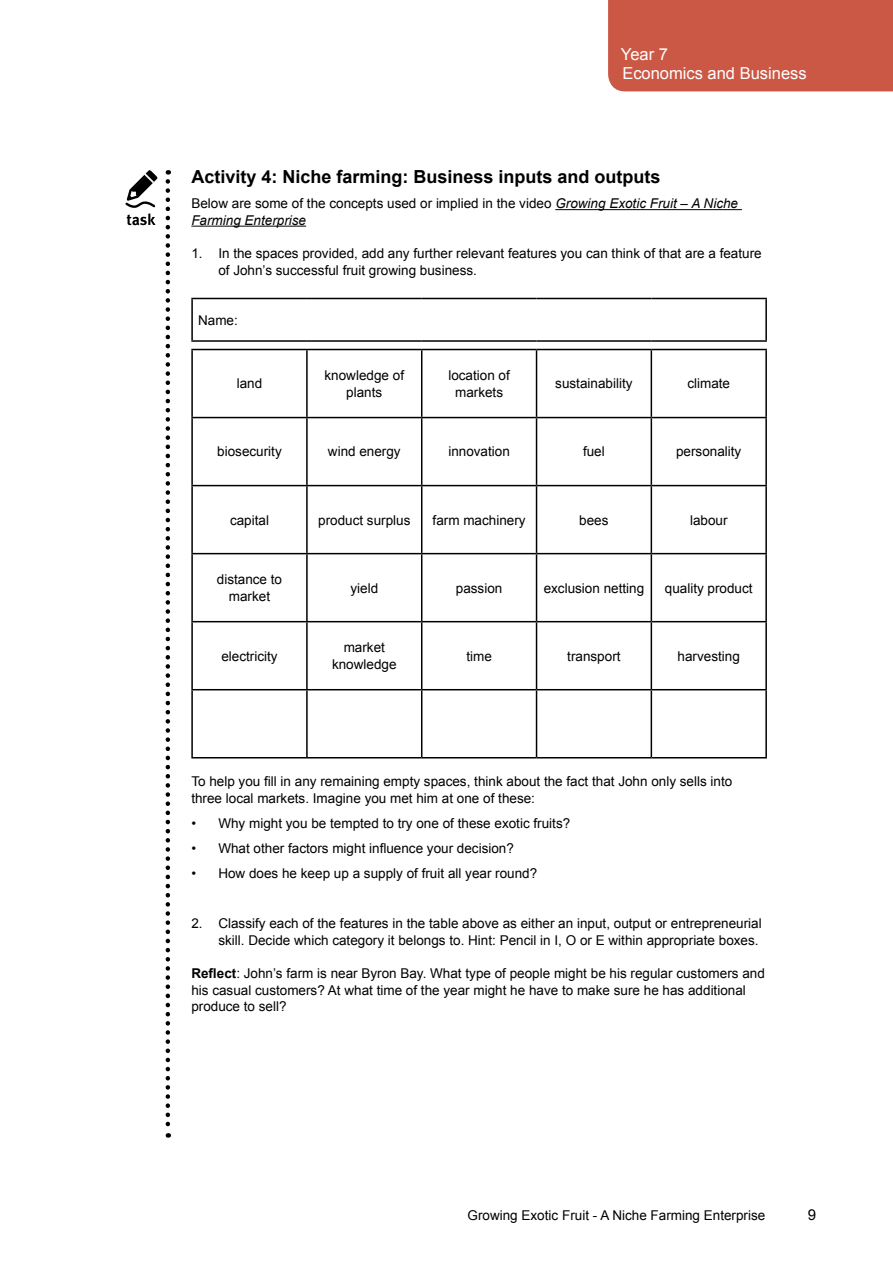
<style>
.page{position:relative;width:893px;height:1263px;background:#fff}
.page>*{position:absolute;margin:0;border:0;box-sizing:border-box;transform-origin:0 0}
.Heading_L1{font:700 18px "Arial";color:#000}
.t1{font:16.5px/18.9px "Arial";color:#fff}
.t2{font:15px "Arial";color:#000}
.Body{font:13.5px/16.5px "Arial";color:#000}
.s1{font-style:italic}
.s2{font-weight:700}
</style>
<div class="page">
<div style="left:608px;top:0;width:285px;height:91px;background:#cb5845"></div>
<svg style="left:166px;top:181px;width:4px;height:957px"></svg>
<svg style="left:125px;top:170px;width:33px;height:55px"></svg>
<hr style="left:555px;top:209px;width:187px;height:1px;background:#000">
<hr style="left:191px;top:226px;width:115px;height:1px;background:#000">
<hr style="left:191px;top:298px;width:116px;height:1px;background:#000">
<hr style="left:191px;top:299px;width:2px;height:41px;background:#000">
<hr style="left:307px;top:298px;width:115px;height:1px;background:#000">
<hr style="left:422px;top:298px;width:114px;height:1px;background:#000">
<hr style="left:536px;top:298px;width:115px;height:1px;background:#000">
<hr style="left:651px;top:298px;width:116px;height:1px;background:#000">
<hr style="left:765px;top:299px;width:2px;height:41px;background:#000">
<hr style="left:191px;top:340px;width:116px;height:2px;background:#000">
<hr style="left:307px;top:340px;width:115px;height:2px;background:#000">
<hr style="left:422px;top:340px;width:114px;height:2px;background:#000">
<hr style="left:536px;top:340px;width:115px;height:2px;background:#000">
<hr style="left:651px;top:340px;width:116px;height:2px;background:#000">
<hr style="left:191px;top:349px;width:116px;height:1px;background:#000">
<hr style="left:191px;top:350px;width:2px;height:67px;background:#000">
<hr style="left:307px;top:349px;width:115px;height:1px;background:#000">
<hr style="left:306px;top:350px;width:2px;height:67px;background:#000">
<hr style="left:422px;top:349px;width:114px;height:1px;background:#000">
<hr style="left:421px;top:350px;width:1px;height:67px;background:#000">
<hr style="left:536px;top:349px;width:115px;height:1px;background:#000">
<hr style="left:536px;top:350px;width:1px;height:67px;background:#000">
<hr style="left:651px;top:349px;width:116px;height:1px;background:#000">
<hr style="left:651px;top:350px;width:1px;height:67px;background:#000">
<hr style="left:765px;top:350px;width:2px;height:67px;background:#000">
<hr style="left:191px;top:417px;width:116px;height:1px;background:#000">
<hr style="left:191px;top:418px;width:2px;height:67px;background:#000">
<hr style="left:307px;top:417px;width:115px;height:1px;background:#000">
<hr style="left:306px;top:418px;width:2px;height:67px;background:#000">
<hr style="left:422px;top:417px;width:114px;height:1px;background:#000">
<hr style="left:421px;top:418px;width:1px;height:67px;background:#000">
<hr style="left:536px;top:417px;width:115px;height:1px;background:#000">
<hr style="left:536px;top:418px;width:1px;height:67px;background:#000">
<hr style="left:651px;top:417px;width:116px;height:1px;background:#000">
<hr style="left:651px;top:418px;width:1px;height:67px;background:#000">
<hr style="left:765px;top:418px;width:2px;height:67px;background:#000">
<hr style="left:191px;top:485px;width:116px;height:1px;background:#000">
<hr style="left:191px;top:486px;width:2px;height:67px;background:#000">
<hr style="left:307px;top:485px;width:115px;height:1px;background:#000">
<hr style="left:306px;top:486px;width:2px;height:67px;background:#000">
<hr style="left:422px;top:485px;width:114px;height:1px;background:#000">
<hr style="left:421px;top:486px;width:1px;height:67px;background:#000">
<hr style="left:536px;top:485px;width:115px;height:1px;background:#000">
<hr style="left:536px;top:486px;width:1px;height:67px;background:#000">
<hr style="left:651px;top:485px;width:116px;height:1px;background:#000">
<hr style="left:651px;top:486px;width:1px;height:67px;background:#000">
<hr style="left:765px;top:486px;width:2px;height:67px;background:#000">
<hr style="left:191px;top:553px;width:116px;height:1px;background:#000">
<hr style="left:191px;top:554px;width:2px;height:67px;background:#000">
<hr style="left:307px;top:553px;width:115px;height:1px;background:#000">
<hr style="left:306px;top:554px;width:2px;height:67px;background:#000">
<hr style="left:422px;top:553px;width:114px;height:1px;background:#000">
<hr style="left:421px;top:554px;width:1px;height:67px;background:#000">
<hr style="left:536px;top:553px;width:115px;height:1px;background:#000">
<hr style="left:536px;top:554px;width:1px;height:67px;background:#000">
<hr style="left:651px;top:553px;width:116px;height:1px;background:#000">
<hr style="left:651px;top:554px;width:1px;height:67px;background:#000">
<hr style="left:765px;top:554px;width:2px;height:67px;background:#000">
<hr style="left:191px;top:621px;width:116px;height:1px;background:#000">
<hr style="left:191px;top:622px;width:2px;height:67px;background:#000">
<hr style="left:307px;top:621px;width:115px;height:1px;background:#000">
<hr style="left:306px;top:622px;width:2px;height:67px;background:#000">
<hr style="left:422px;top:621px;width:114px;height:1px;background:#000">
<hr style="left:421px;top:622px;width:1px;height:67px;background:#000">
<hr style="left:536px;top:621px;width:115px;height:1px;background:#000">
<hr style="left:536px;top:622px;width:1px;height:67px;background:#000">
<hr style="left:651px;top:621px;width:116px;height:1px;background:#000">
<hr style="left:651px;top:622px;width:1px;height:67px;background:#000">
<hr style="left:765px;top:622px;width:2px;height:67px;background:#000">
<hr style="left:191px;top:689px;width:116px;height:1px;background:#000">
<hr style="left:191px;top:690px;width:2px;height:67px;background:#000">
<hr style="left:307px;top:689px;width:115px;height:1px;background:#000">
<hr style="left:306px;top:690px;width:2px;height:67px;background:#000">
<hr style="left:422px;top:689px;width:114px;height:1px;background:#000">
<hr style="left:421px;top:690px;width:1px;height:67px;background:#000">
<hr style="left:536px;top:689px;width:115px;height:1px;background:#000">
<hr style="left:536px;top:690px;width:1px;height:67px;background:#000">
<hr style="left:651px;top:689px;width:116px;height:1px;background:#000">
<hr style="left:651px;top:690px;width:1px;height:67px;background:#000">
<hr style="left:765px;top:690px;width:2px;height:67px;background:#000">
<hr style="left:191px;top:757px;width:116px;height:1px;background:#000">
<hr style="left:307px;top:757px;width:115px;height:1px;background:#000">
<hr style="left:422px;top:757px;width:114px;height:1px;background:#000">
<hr style="left:536px;top:757px;width:115px;height:1px;background:#000">
<hr style="left:651px;top:757px;width:116px;height:1px;background:#000">
<p class="t1" style="left:621px;top:45px;width:187px">Year 7<br>Economics and Business</p>
<p class="Heading_L1" style="left:191px;top:165px;width:471px">Activity 4: Niche farming: Business inputs and outputs</p>
<p class="Body" style="left:191px;top:195px;width:548px">Below are some of the concepts used or implied in the video <span class="s1">Growing Exotic Fruit – A Niche<br>Farming Enterprise</span></p>
<p class="Body" style="left:218px;top:245px;width:545px;text-indent:-27px">1. In the spaces provided, add any further relevant features you can think of that are a feature of John’s successful fruit growing business.</p>
<p class="Body" style="left:198px;top:312px;width:41px">Name:</p>
<p class="Body" style="left:237px;top:376px;width:27px">land</p>
<p class="Body" style="left:325px;top:367px;width:81px;text-align:center">knowledge of plants</p>
<p class="Body" style="left:448px;top:367px;width:63px;text-align:center">location of markets</p>
<p class="Body" style="left:555px;top:376px;width:79px">sustainability</p>
<p class="Body" style="left:687px;top:376px;width:44px">climate</p>
<p class="Body" style="left:217px;top:444px;width:66px">biosecurity</p>
<p class="Body" style="left:328px;top:444px;width:74px">wind energy</p>
<p class="Body" style="left:448px;top:444px;width:63px">innovation</p>
<p class="Body" style="left:583px;top:444px;width:23px">fuel</p>
<p class="Body" style="left:676px;top:444px;width:67px">personality</p>
<p class="Body" style="left:230px;top:512px;width:41px">capital</p>
<p class="Body" style="left:318px;top:512px;width:94px">product surplus</p>
<p class="Body" style="left:433px;top:512px;width:95px">farm machinery</p>
<p class="Body" style="left:579px;top:512px;width:31px">bees</p>
<p class="Body" style="left:690px;top:512px;width:39px">labour</p>
<p class="Body" style="left:217px;top:571px;width:67px;text-align:center">distance to market</p>
<p class="Body" style="left:350px;top:580px;width:29px">yield</p>
<p class="Body" style="left:456px;top:580px;width:48px">passion</p>
<p class="Body" style="left:544px;top:580px;width:102px">exclusion netting</p>
<p class="Body" style="left:665px;top:580px;width:89px">quality product</p>
<p class="Body" style="left:221px;top:648px;width:58px">electricity</p>
<p class="Body" style="left:332px;top:639px;width:66px;text-align:center">market knowledge</p>
<p class="Body" style="left:466px;top:648px;width:27px">time</p>
<p class="Body" style="left:567px;top:648px;width:55px">transport</p>
<p class="Body" style="left:678px;top:648px;width:64px">harvesting</p>
<p class="Body" style="left:191px;top:773px;width:543px">To help you fill in any remaining empty spaces, think about the fact that John only sells into three local markets. Imagine you met him at one of these:</p>
<p class="Body" style="left:191px;top:815px;width:380px">• Why might you be tempted to try one of these exotic fruits?</p>
<p class="Body" style="left:191px;top:840px;width:324px">• What other factors might influence your decision?</p>
<p class="Body" style="left:191px;top:865px;width:347px">• How does he keep up a supply of fruit all year round?</p>
<p class="Body" style="left:191px;top:915px;width:572px;text-align:right">2. Classify each of the features in the table above as either an input, output or entrepreneurial skill. Decide which category it belongs to. Hint: Pencil in I, O or E within appropriate boxes.</p>
<p class="Body" style="left:191px;top:965px;width:575px"><span class="s2">Reflect</span>: John’s farm is near Byron Bay. What type of people might be his regular customers and his casual customers? At what time of the year might he have to make sure he has additional produce to sell?</p>
<p class="Body" style="left:468px;top:1207px;width:299px">Growing Exotic Fruit - A Niche Farming Enterprise</p>
<p class="t2" style="left:808px;top:1205px;width:10px">9</p>
</div>
